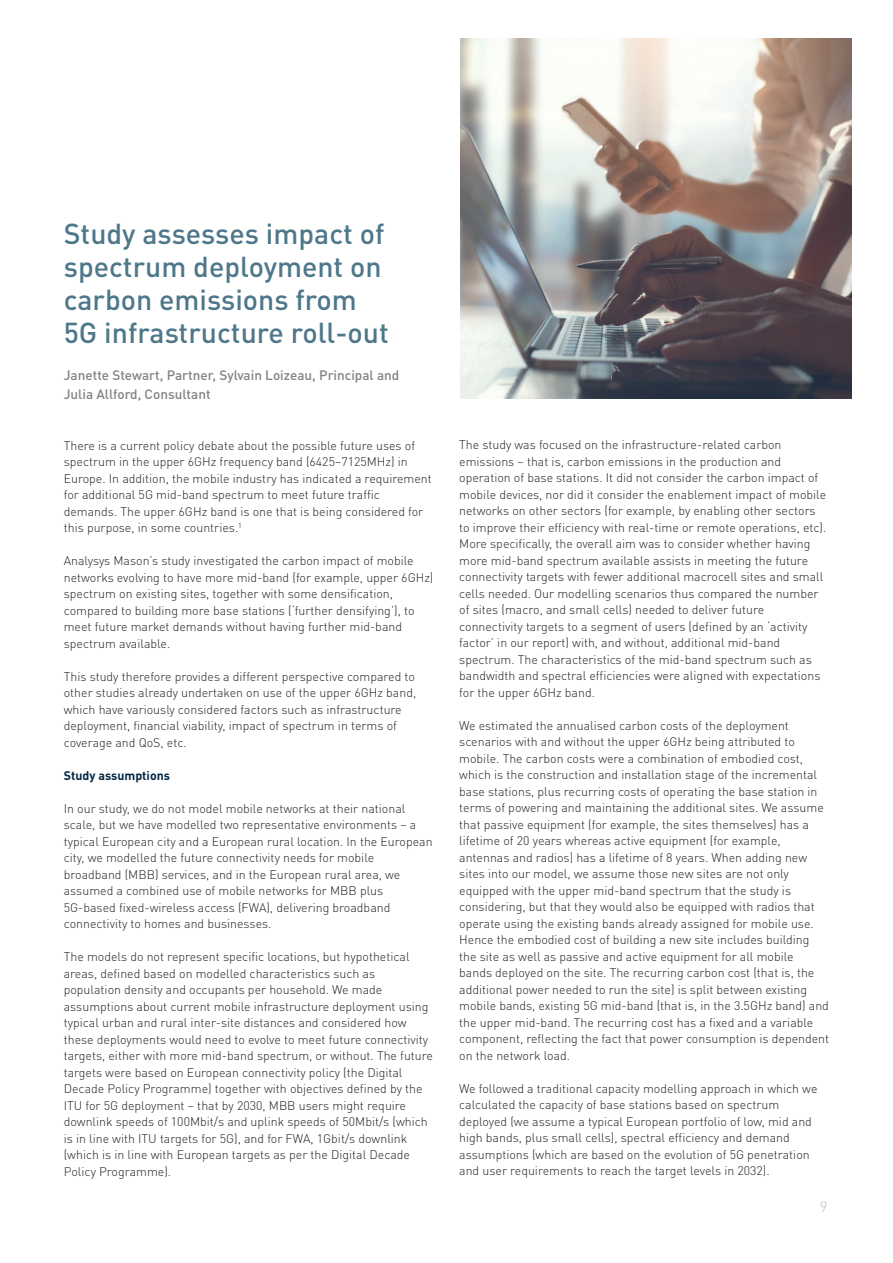
<style>
.page{position:relative;width:893px;height:1263px;background:#fff}
.page>*{position:absolute;margin:0;border:0;box-sizing:border-box;transform-origin:0 0}
.t1{font:500 28.5px/33px "DINOT";color:#4e778a}
.t2{font:300 15px "DINOT";color:#bcbdc0}
.t3{font:500 13.5px/19.5px "DINOT";color:#808285}
.t4{font:300 12.3px/16.5px "DINOT";color:#231f20}
.t5{font:700 12.3px "DINOT";color:#042743}
</style>
<div class="page">
<img style="left:460px;top:38px;width:391px;height:361px">
<h1 class="t1" style="left:64px;top:216px;width:326px">Study assesses impact of spectrum deployment on carbon emissions from<br>5G infrastructure roll-out</h1>
<p class="t3" style="left:64px;top:365px;width:337px">Janette Stewart, Partner, Sylvain Loizeau, Principal and<br>Julia Allford, Consultant</p>
<p class="t4" style="left:64px;top:437px;width:370px">There is a current policy debate about the possible future uses of spectrum in the upper 6GHz frequency band (6425–7125MHz) in Europe. In addition, the mobile industry has indicated a requirement for additional 5G mid-band spectrum to meet future traffic demands. The upper 6GHz band is one that is being considered for this purpose, in some countries.<sup>1</sup></p>
<p class="t4" style="left:64px;top:552px;width:371px">Analysys Mason’s study investigated the carbon impact of mobile networks evolving to have more mid-band (for example, upper 6GHz) spectrum on existing sites, together with some densification, compared to building more base stations (‘further densifying’), to meet future market demands without having further mid-band spectrum available.</p>
<p class="t4" style="left:64px;top:668px;width:354px">This study therefore provides a different perspective compared to other studies already undertaken on use of the upper 6GHz band, which have variously considered factors such as infrastructure deployment, financial viability, impact of spectrum in terms of coverage and QoS, etc.</p>
<p class="t5" style="left:64px;top:767px;width:108px">Study assumptions</p>
<p class="t4" style="left:64px;top:800px;width:370px">In our study, we do not model mobile networks at their national scale, but we have modelled two representative environments – a typical European city and a European rural location. In the European city, we modelled the future connectivity needs for mobile broadband (MBB) services, and in the European rural area, we assumed a combined use of mobile networks for MBB plus 5G-based fixed-wireless access (FWA), delivering broadband connectivity to homes and businesses.</p>
<p class="t4" style="left:64px;top:948px;width:371px">The models do not represent specific locations, but hypothetical areas, defined based on modelled characteristics such as population density and occupants per household. We made assumptions about current mobile infrastructure deployment using typical urban and rural inter-site distances and considered how these deployments would need to evolve to meet future connectivity targets, either with more mid-band spectrum, or without. The future targets were based on European connectivity policy (the Digital Decade Policy Programme) together with objectives defined by the ITU for 5G deployment – that by 2030, MBB users might require downlink speeds of 100Mbit/s and uplink speeds of 50Mbit/s (which is in line with ITU targets for 5G), and for FWA, 1Gbit/s downlink (which is in line with European targets as per the Digital Decade Policy Programme).</p>
<p class="t4" style="left:459px;top:437px;width:369px">The study was focused on the infrastructure-related carbon emissions – that is, carbon emissions in the production and operation of base stations. It did not consider the carbon impact of mobile devices, nor did it consider the enablement impact of mobile networks on other sectors (for example, by enabling other sectors to improve their efficiency with real-time or remote operations, etc).<br>More specifically, the overall aim was to consider whether having more mid-band spectrum available assists in meeting the future connectivity targets with fewer additional macrocell sites and small cells needed. Our modelling scenarios thus compared the number of sites (macro, and small cells) needed to deliver future connectivity targets to a segment of users (defined by an ‘activity factor’ in our report) with, and without, additional mid-band spectrum. The characteristics of the mid-band spectrum such as bandwidth and spectral efficiencies were aligned with expectations for the upper 6GHz band.</p>
<p class="t4" style="left:459px;top:717px;width:371px">We estimated the annualised carbon costs of the deployment scenarios with and without the upper 6GHz being attributed to mobile. The carbon costs were a combination of embodied cost, which is the construction and installation stage of the incremental base stations, plus recurring costs of operating the base station in terms of powering and maintaining the additional sites. We assume that passive equipment (for example, the sites themselves) has a lifetime of 20 years whereas active equipment (for example, antennas and radios) has a lifetime of 8 years. When adding new sites into our model, we assume those new sites are not only equipped with the upper mid-band spectrum that the study is considering, but that they would also be equipped with radios that operate using the existing bands already assigned for mobile use.<br>Hence the embodied cost of building a new site includes building the site as well as passive and active equipment for all mobile bands deployed on the site. The recurring carbon cost (that is, the additional power needed to run the site) is split between existing mobile bands, existing 5G mid-band (that is, in the 3.5GHz band) and the upper mid-band. The recurring cost has a fixed and a variable component, reflecting the fact that power consumption is dependent on the network load.</p>
<p class="t4" style="left:459px;top:1080px;width:360px">We followed a traditional capacity modelling approach in which we calculated the capacity of base stations based on spectrum deployed (we assume a typical European portfolio of low, mid and high bands, plus small cells), spectral efficiency and demand assumptions (which are based on the evolution of 5G penetration and user requirements to reach the target levels in 2032).</p>
<p class="t2" style="left:820px;top:1197px;width:9px">9</p>
</div>
